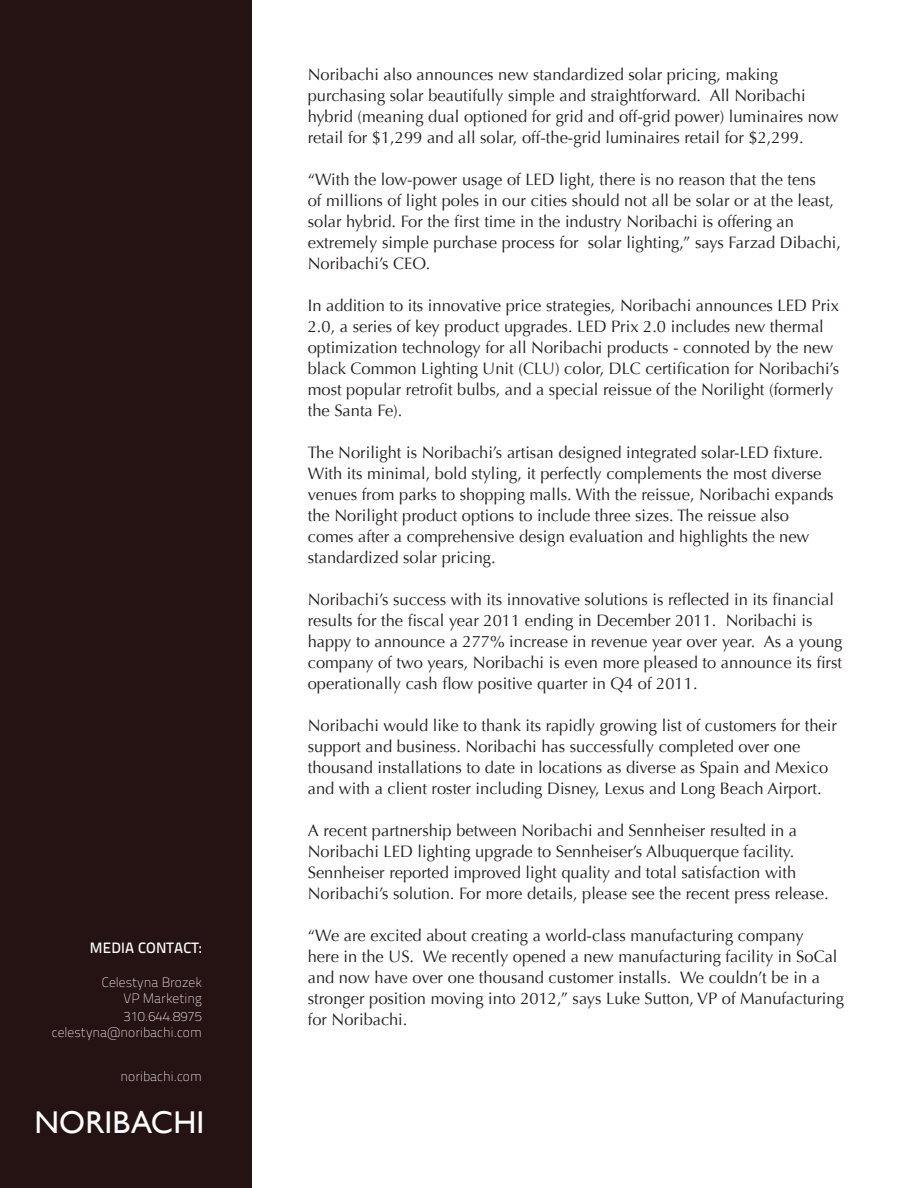
<style>
.page{position:relative;width:918px;height:1188px;background:#fff}
.page>*{position:absolute;margin:0;border:0;box-sizing:border-box;transform-origin:0 0}
.t1{font:31.5px "Gill Sans";letter-spacing:.005em;color:#fff}
.t2{font:16.5px/21px "Optima";color:#231f20}
.t3{font:15px "Titillium Text 25 L 600 wt";letter-spacing:.01em;color:#fff}
.t4{font:13.5px/16.2px "Titillium Text 25 L 1 wt";color:#fff;text-align:right}
</style>
<div class="page">
<div style="left:0;top:0;width:252px;height:1188px;background:#251212"></div>
<p class="t3" style="left:90px;top:936px;width:113px">MEDIA CONTACT:</p>
<p class="t4" style="left:102px;top:973px;width:102px">Celestyna Brozek<br>VP Marketing</p>
<p class="t4" style="left:52px;top:1008px;width:152px">310.644.8975 celestyna@noribachi.com</p>
<p class="t4" style="left:121px;top:1068px;width:83px">noribachi.com</p>
<h1 class="t1" style="left:34px;top:1104px;width:171px">NORIBACHI</h1>
<p class="t2" style="left:308px;top:64px;width:532px">Noribachi also announces new standardized solar pricing, making purchasing solar beautifully simple and straightforward. All Noribachi hybrid (meaning dual optioned for grid and off-grid power) luminaires now retail for $1,299 and all solar, off-the-grid luminaires retail for $2,299.</p>
<p class="t2" style="left:308px;top:169px;width:535px">“With the low-power usage of LED light, there is no reason that the tens<br>of millions of light poles in our cities should not all be solar or at the least, solar hybrid. For the first time in the industry Noribachi is offering an extremely simple purchase process for solar lighting,” says Farzad Dibachi, Noribachi’s CEO.</p>
<p class="t2" style="left:308px;top:295px;width:533px">In addition to its innovative price strategies, Noribachi announces LED Prix 2.0, a series of key product upgrades. LED Prix 2.0 includes new thermal optimization technology for all Noribachi products - connoted by the new black Common Lighting Unit (CLU) color, DLC certification for Noribachi’s most popular retrofit bulbs, and a special reissue of the Norilight (formerly the Santa Fe).</p>
<p class="t2" style="left:308px;top:442px;width:527px">The Norilight is Noribachi’s artisan designed integrated solar-LED fixture.<br>With its minimal, bold styling, it perfectly complements the most diverse venues from parks to shopping malls. With the reissue, Noribachi expands the Norilight product options to include three sizes. The reissue also comes after a comprehensive design evaluation and highlights the new standardized solar pricing.</p>
<p class="t2" style="left:308px;top:589px;width:536px">Noribachi’s success with its innovative solutions is reflected in its financial results for the fiscal year 2011 ending in December 2011. Noribachi is happy to announce a 277% increase in revenue year over year. As a young company of two years, Noribachi is even more pleased to announce its first operationally cash flow positive quarter in Q4 of 2011.</p>
<p class="t2" style="left:308px;top:715px;width:531px">Noribachi would like to thank its rapidly growing list of customers for their support and business. Noribachi has successfully completed over one thousand installations to date in locations as diverse as Spain and Mexico and with a client roster including Disney, Lexus and Long Beach Airport.</p>
<p class="t2" style="left:308px;top:820px;width:523px">A recent partnership between Noribachi and Sennheiser resulted in a Noribachi LED lighting upgrade to Sennheiser’s Albuquerque facility.<br>Sennheiser reported improved light quality and total satisfaction with Noribachi’s solution. For more details, please see the recent press release.</p>
<p class="t2" style="left:308px;top:925px;width:538px">“We are excited about creating a world-class manufacturing company<br>here in the US. We recently opened a new manufacturing facility in SoCal and now have over one thousand customer installs. We couldn’t be in a stronger position moving into 2012,” says Luke Sutton, VP of Manufacturing for Noribachi.</p>
</div>
